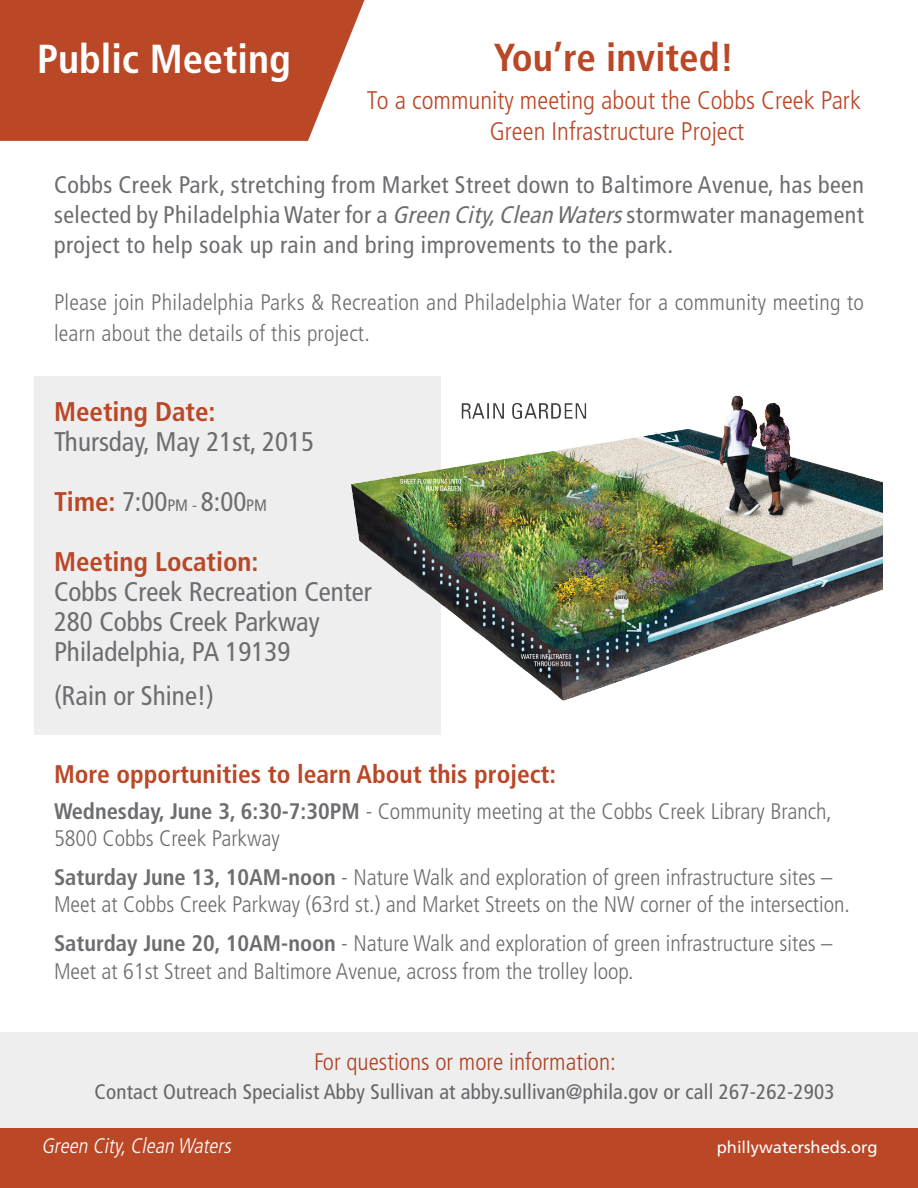
<style>
.page{position:relative;width:918px;height:1188px;background:#fff}
.page>*{position:absolute;margin:0;border:0;box-sizing:border-box;transform-origin:0 0}
.t1{font:700 condensed 40.5px "Frutiger LT Std";color:#fff}
.t2{font:700 condensed 39px "Frutiger LT Std";color:#ba4726}
.t3{font:condensed 27px/30px "Frutiger LT Std";color:#6c6d70}
.t4{font:700 condensed 27px "Frutiger LT Std";color:#ba4726}
.t5{font:300 condensed 25.5px/31.5px "Frutiger LT Std";color:#ba4726;text-align:center}
.t6{font:700 condensed 25.5px "Frutiger LT Std";color:#ba4726}
.t7{font:condensed 24px/30px "Frutiger LT Std";letter-spacing:.02em;color:#6c6d70;text-align:justify}
.t8{font:300 condensed 24px "Frutiger LT Std";color:#ba4726}
.t9{font:300 condensed 22.5px/27px "Frutiger LT Std";color:#6c6d70}
.t10{font:condensed 21px "Frutiger LT Std";letter-spacing:.01em;color:#6c6d70}
.Header_2{font:italic 300 condensed 21px "Frutiger LT Std";color:#fff}
.Header_2-2{font:16.5px "Frutiger LT Std";color:#fff}
.s1{font-style:italic}
.s2{font-weight:700;color:#ba4726}
.s3{font-size:16.5px}
.s4{font-weight:700}
</style>
<div class="page">
<svg style="left:0;top:0;width:364px;height:141px;fill:#ba4726"></svg>
<div style="left:0;top:1128px;width:918px;height:60px;background:#ba4726"></div>
<div style="left:34px;top:376px;width:407px;height:359px;background:#eee"></div>
<img style="left:352px;top:395px;width:531px;height:305px">
<div style="left:0;top:1032px;width:918px;height:96px;background:#eee"></div>
<p class="t1" style="left:37px;top:35px;width:255px">Public Meeting</p>
<p class="t2" style="left:494px;top:35px;width:242px">You’re invited!</p>
<p class="t5" style="left:367px;top:85px;width:495px">To a community meeting about the Cobbs Creek Park<br>Green Infrastructure Project</p>
<p class="t7" style="left:54px;top:170px;width:812px">Cobbs Creek Park, stretching from Market Street down to Baltimore Avenue, has been selected by Philadelphia Water for a <span class="s1">Green City,Clean Waters</span>stormwater management project to help soak up rain and bring improvements to the park.</p>
<p class="t9" style="left:54px;top:287px;width:812px;line-height:31.5px">Please join Philadelphia Parks &amp; Recreation and Philadelphia Water for a community meeting to learn about the details of this project.</p>
<p class="t3" style="left:54px;top:397px;width:262px"><span class="s2">Meeting Date:<br></span>Thursday, May 21st, 2015</p>
<p class="t3" style="left:54px;top:487px;width:215px"><span class="s2">Time:</span> 7:00<span class="s3">PM -</span> 8:00<span class="s3">PM</span></p>
<p class="t4" style="left:54px;top:546px;width:206px">Meeting Location:</p>
<p class="t3" style="left:54px;top:577px;width:319px">Cobbs Creek Recreation Center<br>280 Cobbs Creek Parkway</p>
<p class="t3" style="left:54px;top:630px;width:238px;line-height:43.5px">Philadelphia, PA 19139 (Rain or Shine!)</p>
<p class="t6" style="left:54px;top:759px;width:504px">More opportunities to learn About this project:</p>
<p class="t9" style="left:54px;top:798px;width:780px"><span class="s4">Wednesday, June 3, 6:30-7:30PM</span> - Community meeting at the Cobbs Creek Library Branch,<br>5800 Cobbs Creek Parkway</p>
<p class="t9" style="left:54px;top:864px;width:798px"><span class="s4">Saturday June 13, 10AM-noon</span> - Nature Walk and exploration of green infrastructure sites –<br>Meet at Cobbs Creek Parkway (63rd st.) and Market Streets on the NW corner of the intersection.</p>
<p class="t9" style="left:54px;top:929px;width:780px;line-height:28.8px"><span class="s4">Saturday June 20, 10AM-noon</span> - Nature Walk and exploration of green infrastructure sites –<br>Meet at 61st Street and Baltimore Avenue, across from the trolley loop.</p>
<p class="t8" style="left:314px;top:1049px;width:303px">For questions or more information:</p>
<p class="t10" style="left:95px;top:1079px;width:741px">Contact Outreach Specialist Abby Sullivan at abby.sullivan@phila.gov or call 267-262-2903</p>
<p class="Header_2" style="left:41px;top:1134px;width:195px">Green City,Clean Waters</p>
<p class="Header_2-2" style="left:717px;top:1137px;width:162px">phillywatersheds.org</p>
</div>
